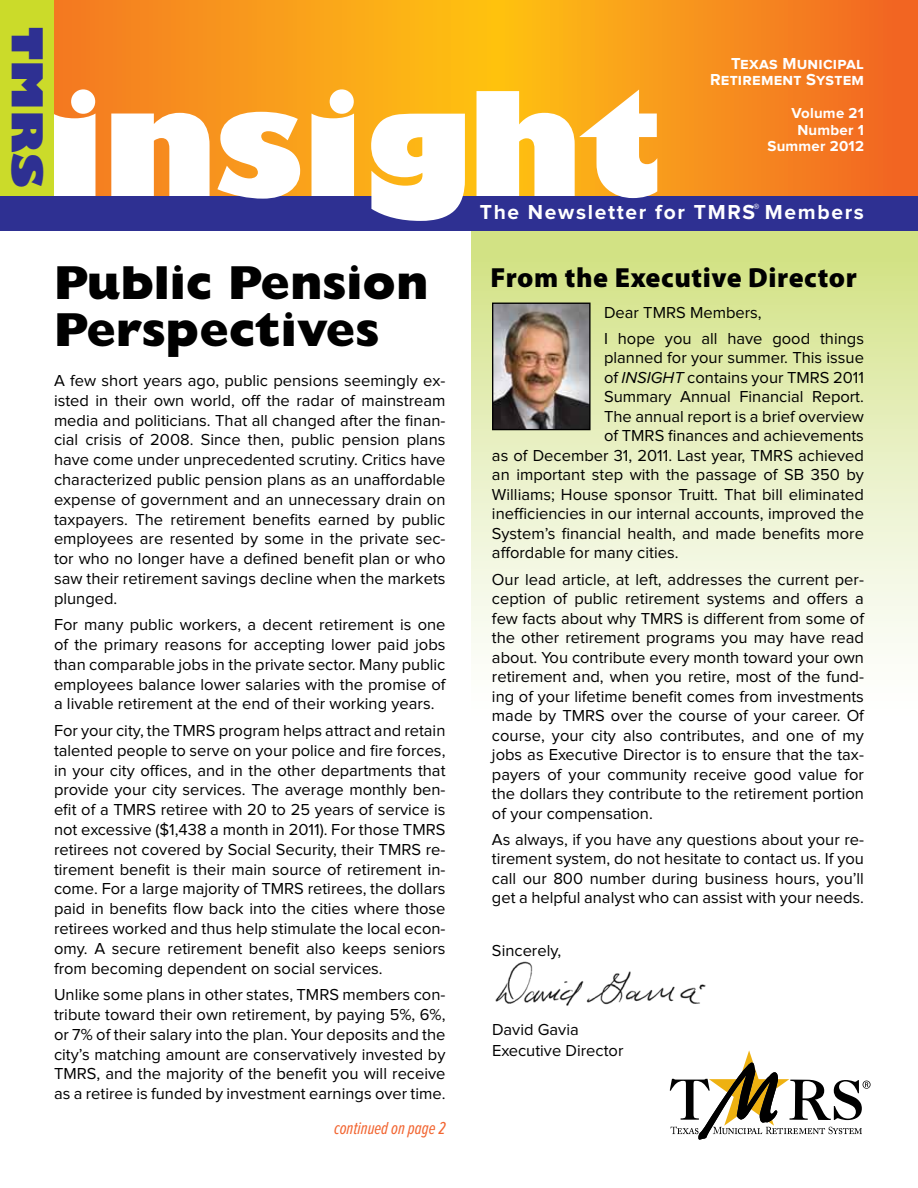
<style>
.page{position:relative;width:918px;height:1188px;background:#fff}
.page>*{position:absolute;margin:0;border:0;box-sizing:border-box;transform-origin:0 0}
.t1{font:800 48px/46.5px "Gill Sans Std";color:#000}
.t2{font:800 41.7px "Gill Sans";color:#2e3092;scale:1.14 1}
.t3{font:900 27.75px "Myriad Pro";letter-spacing:.02em;color:#000}
.t4{font:700 21px "Proxima Nova";letter-spacing:.08em;color:#fff}
.t5{font:italic 18px "Proxima Nova Ex Cn";color:#f26531}
.t6{font:16.5px/19.8px "Proxima Nova";color:#000;text-align:justify}
.t7{font:700 16.5px/16.5px "Proxima Nova";letter-spacing:.015em;color:#fff;text-align:right}
.t8{font:700 15px/16.5px "Proxima Nova";letter-spacing:.015em;color:#fff;text-align:right}
.s1{font-style:italic}
</style>
<div class="page">
<div style="left:471px;top:225px;width:447px;height:495px;background:linear-gradient(to bottom,#d1e182,#fff)"></div>
<svg style="left:54px;top:0;width:864px;height:196px;background:#f7921c"></svg>
<svg style="left:54px;top:89px;width:41px;height:107px"></svg>
<svg style="left:111px;top:113px;width:99px;height:83px"></svg>
<svg style="left:312px;top:89px;width:42px;height:107px"></svg>
<div style="left:0;top:0;width:54px;height:207px;background:#cbdb2a"></div>
<div style="left:0;top:196px;width:918px;height:35px;background:#2e3092"></div>
<svg style="left:371px;top:114px;width:94px;height:107px"></svg>
<svg style="left:217px;top:112px;width:83px;height:87px"></svg>
<svg style="left:477px;top:90px;width:180px;height:108px"></svg>
<svg style="left:670px;top:1050px;width:201px;height:90px"></svg>
<img style="left:495px;top:961px;width:211px;height:45px">
<img style="left:494px;top:305px;width:95px;height:123px">
<div style="left:492px;top:303px;width:99px;height:127px;border:1px solid #000"></div>
<h2 class="t2" style="left:53px;top:27px;width:142px;rotate:90deg">TMRS</h2>
<h1 class="t1" style="left:54px;top:260px;width:376px">Public Pension<br>Perspectives</h1>
<p class="t6" style="left:54px;top:371px;width:393px">A few short years ago, public pensions seemingly ex&shy;isted in their own world, off the radar of mainstream media and politicians. That all changed after the finan&shy;cial crisis of 2008. Since then, public pension plans have come under unprecedented scrutiny. Critics have characterized public pension plans as an unaffordable expense of government and an unnecessary drain on taxpayers. The retirement benefits earned by public employees are resented by some in the private sec&shy;tor who no longer have a defined benefit plan or who saw their retirement savings decline when the markets plunged.</p>
<p class="t6" style="left:54px;top:616px;width:393px">For many public workers, a decent retirement is one of the primary reasons for accepting lower paid jobs than comparable jobs in the private sector. Many public employees balance lower salaries with the promise of a livable retirement at the end of their working years.</p>
<p class="t6" style="left:54px;top:721px;width:393px">For your city, the TMRS program helps attract and retain talented people to serve on your police and fire forces, in your city offices, and in the other departments that provide your city services. The average monthly ben&shy;efit of a TMRS retiree with 20 to 25 years of service is not excessive ($1,438 a month in 2011). For those TMRS retirees not covered by Social Security, their TMRS re&shy;tirement benefit is their main source of retirement in&shy;come. For a large majority of TMRS retirees, the dollars paid in benefits flow back into the cities where those retirees worked and thus help stimulate the local econ&shy;omy. A secure retirement benefit also keeps seniors from becoming dependent on social services.</p>
<p class="t6" style="left:54px;top:985px;width:393px">Unlike some plans in other states, TMRS members con&shy;tribute toward their own retirement, by paying 5%, 6%, or 7% of their salary into the plan. Your deposits and the city’s matching amount are conservatively invested by TMRS, and the majority of the benefit you will receive as a retiree is funded by investment earnings over time.</p>
<p class="t5" style="left:334px;top:1120px;width:113px">continued on page 2</p>
<p class="t7" style="left:710px;top:55px;width:155px">Texas Municipal<br>Retirement System</p>
<p class="t8" style="left:767px;top:105px;width:98px">Volume 21<br>Number 1<br>Summer 2012</p>
<p class="t4" style="left:480px;top:202px;width:386px">The Newsletter for TMRS<sup>®</sup> Members</p>
<h3 class="t3" style="left:490px;top:259px;width:368px">From the Executive Director</h3>
<p class="t6" style="left:604px;top:300px;width:261px;line-height:26.2px">Dear TMRS Members,<br>I hope you all have good things</p>
<p class="t6" style="left:604px;top:349px;width:261px">planned for your summer. This issue</p>
<p class="t6" style="left:604px;top:368px;width:261px">of <span class="s1">INSIGHT</span> contains your TMRS 2011</p>
<p class="t6" style="left:604px;top:388px;width:261px">Summary Annual Financial Report.</p>
<p class="t6" style="left:604px;top:407px;width:261px">The annual report is a brief overview</p>
<p class="t6" style="left:604px;top:427px;width:261px">of TMRS finances and achievements</p>
<p class="t6" style="left:492px;top:446px;width:373px">as of December 31, 2011. Last year, TMRS achieved</p>
<p class="t6" style="left:492px;top:466px;width:373px">an important step with the passage of SB 350 by</p>
<p class="t6" style="left:492px;top:485px;width:373px">Williams; House sponsor Truitt. That bill eliminated</p>
<p class="t6" style="left:492px;top:505px;width:374px">inefficiencies in our internal accounts, improved the</p>
<p class="t6" style="left:492px;top:524px;width:373px">System’s financial health, and made benefits more</p>
<p class="t6" style="left:492px;top:544px;width:188px">affordable for many cities.</p>
<p class="t6" style="left:492px;top:570px;width:374px">Our lead article, at left, addresses the current per&shy;ception of public retirement systems and offers a few facts about why TMRS is different from some of the other retirement programs you may have read about. You contribute every month toward your own retirement and, when you retire, most of the fund&shy;ing of your lifetime benefit comes from investments made by TMRS over the course of your career. Of course, your city also contributes, and one of my jobs as Executive Director is to ensure that the tax&shy;payers of your community receive good value for the dollars they contribute to the retirement portion of your compensation.</p>
<p class="t6" style="left:492px;top:830px;width:374px">As always, if you have any questions about your re&shy;tirement system, do not hesitate to contact us. If you call our 800 number during business hours, you’ll get a helpful analyst who can assist with your needs.</p>
<p class="t6" style="left:492px;top:941px;width:71px">Sincerely,</p>
<p class="t6" style="left:492px;top:1019px;width:133px;line-height:21px">David Gavia<br>Executive Director</p>
</div>
